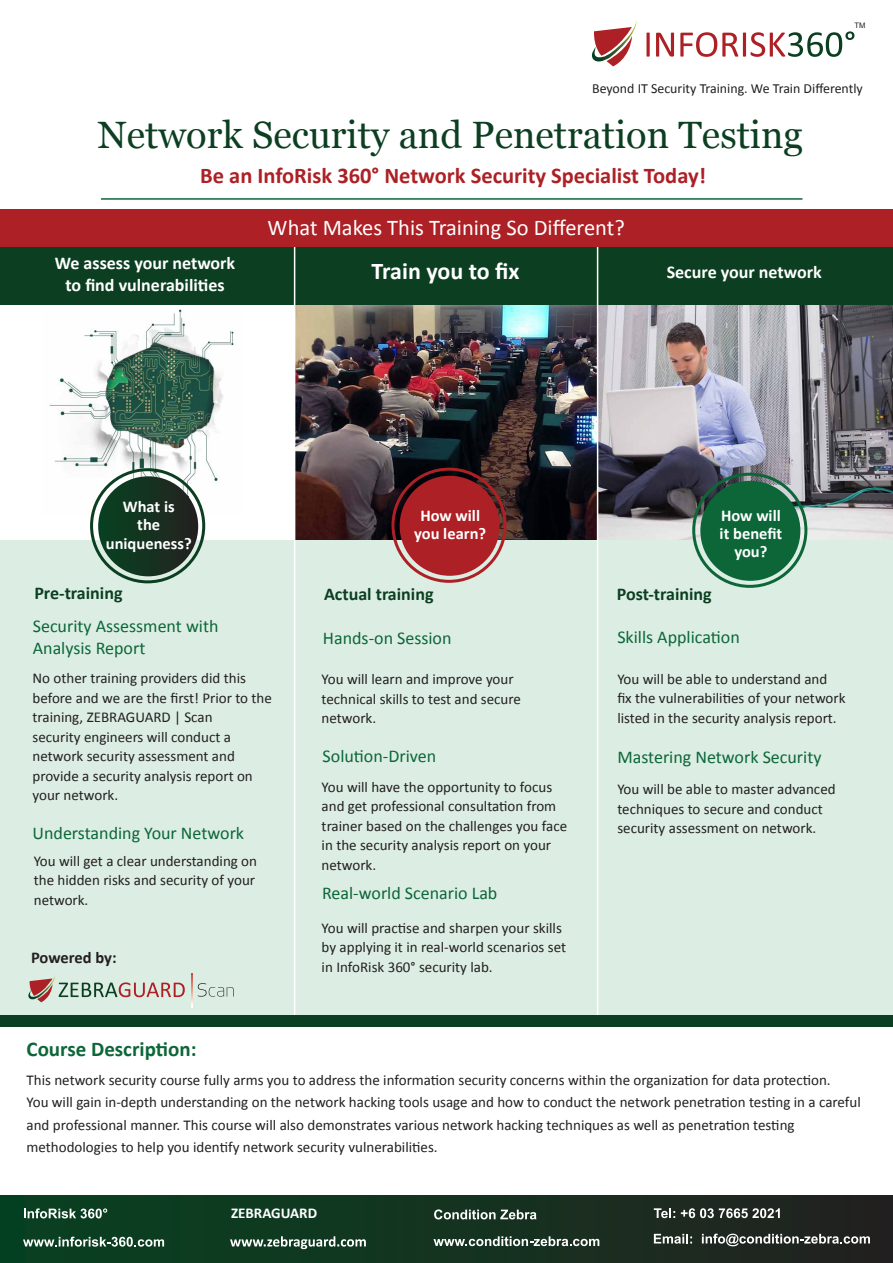
<style>
.page{position:relative;width:893px;height:1263px;background:#fff}
.page>*{position:absolute;margin:0;border:0;box-sizing:border-box;transform-origin:0 0}
.t1{font:38.1px "Georgia";color:#0c3f21}
.t2{font:700 24px "Calibri";letter-spacing:-.01em;color:#fff}
.t3{font:700 22.5px "Calibri";color:#ad2025}
.t4{font:22.5px "Calibri";color:#fff}
.t5{font:700 21px "Calibri";color:#0c6638}
.t6{font:18px/21.6px "Calibri";color:#0c6638}
.t7{font:700 18px/21.6px "Calibri";color:#fff;text-align:center}
.t8{font:700 18px "Calibri";color:#0c3f21}
.t9{font:700 16.5px/18.3px "Calibri";color:#fff;text-align:center}
.t10{font:700 16.5px "Calibri";letter-spacing:-.005em;color:#231f20}
.t11{font:15px/19.5px "Calibri";color:#231f20}
.t12{font:700 15px "Calibri";color:#fff}
.t13{font:13.95px "Calibri";color:#231f20}
.t14{font:7.5px "Arial";color:#211e1e}
</style>
<div class="page">
<img style="left:598px;top:305px;width:295px;height:236px">
<img style="left:49px;top:309px;width:185px;height:205px">
<img style="left:295px;top:305px;width:302px;height:236px">
<div style="left:0;top:541px;width:893px;height:476px;background:#dceee3"></div>
<hr style="left:294px;top:541px;width:1px;height:477px;background:#fff">
<hr style="left:597px;top:540px;width:1px;height:479px;background:#fff">
<svg style="left:592px;top:20px;width:45px;height:46px"></svg>
<svg style="left:646px;top:33px;width:4px;height:24px"></svg>
<svg style="left:656px;top:33px;width:18px;height:24px"></svg>
<svg style="left:680px;top:31px;width:174px;height:26px"></svg>
<div style="left:0;top:246px;width:893px;height:59px;background:#0c3f21"></div>
<hr style="left:294px;top:236px;width:1px;height:305px;background:#fff">
<hr style="left:597px;top:234px;width:1px;height:307px;background:#fff">
<div style="left:0;top:1196px;width:893px;height:67px;background:linear-gradient(to right,#074321,#23221f)"></div>
<svg style="left:24px;top:1208px;width:83px;height:10px"></svg>
<svg style="left:23px;top:1237px;width:141px;height:10px"></svg>
<svg style="left:654px;top:1234px;width:38px;height:9px"></svg>
<svg style="left:702px;top:1234px;width:168px;height:12px"></svg>
<svg style="left:434px;top:1209px;width:102px;height:10px"></svg>
<svg style="left:433px;top:1236px;width:166px;height:10px"></svg>
<svg style="left:654px;top:1208px;width:21px;height:10px"></svg>
<svg style="left:681px;top:1208px;width:99px;height:10px"></svg>
<svg style="left:230px;top:1236px;width:136px;height:13px;background:#567362"></svg>
<div style="left:0;top:1016px;width:893px;height:11px;background:#0c3f21"></div>
<div style="left:0;top:210px;width:893px;height:37px;background:#ad2025"></div>
<hr style="left:101px;top:198px;width:701px;height:2px;background:#0c6638">
<div style="left:400px;top:476px;width:100px;height:100px;background:#ad2025;border-radius:50%"></div>
<div style="left:391px;top:468px;width:116px;height:115px;border:3px solid #ad2025;border-radius:50%"></div>
<div style="left:700px;top:481px;width:100px;height:100px;background:#0c6638;border-radius:50%"></div>
<div style="left:692px;top:473px;width:115px;height:115px;border:3px solid #0c6638;border-radius:50%"></div>
<div style="left:98px;top:476px;width:100px;height:100px;background:linear-gradient(to right,#0b4524,#23211f);border-radius:50px"></div>
<div style="left:90px;top:468px;width:115px;height:115px;border:3px solid #0c3f21;border-radius:50%"></div>
<svg style="left:198px;top:983px;width:36px;height:14px"></svg>
<svg style="left:192px;top:973px;width:1px;height:34px"></svg>
<svg style="left:28px;top:974px;width:157px;height:28px"></svg>
<p class="t14" style="left:854px;top:20px;width:12px">TM</p>
<p class="t13" style="left:592px;top:79px;width:272px">Beyond IT Security Training. We Train Differently</p>
<h1 class="t1" style="left:98px;top:112px;width:707px">Network Security and Penetration Testing</h1>
<h3 class="t3" style="left:200px;top:161px;width:507px">Be an InfoRisk 360° Network Security Specialist Today!</h3>
<h3 class="t4" style="left:268px;top:213px;width:359px">What Makes This Training So Different?</h3>
<p class="t7" style="left:55px;top:252px;width:182px">We assess your network to find vulnerabilities</p>
<h2 class="t2" style="left:372px;top:255px;width:149px">Train you to fix</h2>
<p class="t7" style="left:667px;top:261px;width:157px">Secure your network</p>
<p class="t9" style="left:106px;top:497px;width:87px">What is<br>the uniqueness?</p>
<p class="t9" style="left:414px;top:506px;width:73px">How will you learn?</p>
<p class="t9" style="left:720px;top:506px;width:64px">How will it benefit you?</p>
<p class="t8" style="left:34px;top:582px;width:90px">Pre-training</p>
<p class="t8" style="left:324px;top:582px;width:111px">Actual training</p>
<p class="t8" style="left:617px;top:583px;width:97px">Post-training</p>
<p class="t6" style="left:33px;top:615px;width:187px">Security Assessment with<br>Analysis Report</p>
<p class="t6" style="left:323px;top:627px;width:130px">Hands-on Session</p>
<p class="t6" style="left:617px;top:626px;width:124px">Skills Application</p>
<p class="t11" style="left:33px;top:668px;width:241px">No other training providers did this before and we are the first! Prior to the training, ZEBRAGUARD | Scan<br>security engineers will conduct a network security assessment and provide a security analysis report on your network.</p>
<p class="t11" style="left:322px;top:669px;width:201px">You will learn and improve your technical skills to test and secure network.</p>
<p class="t6" style="left:323px;top:745px;width:115px">Solution-Driven</p>
<p class="t11" style="left:322px;top:777px;width:247px">You will have the opportunity to focus and get professional consultation from trainer based on the challenges you face in the security analysis report on your network.</p>
<p class="t6" style="left:322px;top:882px;width:177px">Real-world Scenario Lab</p>
<p class="t11" style="left:322px;top:918px;width:246px">You will practise and sharpen your skills by applying it in real-world scenarios set in InfoRisk 360° security lab.</p>
<p class="t6" style="left:33px;top:822px;width:213px">Understanding Your Network</p>
<p class="t11" style="left:34px;top:851px;width:225px">You will get a clear understanding on the hidden risks and security of your network.</p>
<p class="t10" style="left:31px;top:946px;width:87px">Powered by:</p>
<h3 class="t5" style="left:27px;top:1035px;width:172px">Course Description:</h3>
<p class="t11" style="left:617px;top:669px;width:230px">You will be able to understand and fix the vulnerabilities of your network listed in the security analysis report.</p>
<p class="t6" style="left:617px;top:746px;width:206px">Mastering Network Security</p>
<p class="t11" style="left:617px;top:780px;width:220px">You will be able to master advanced techniques to secure and conduct security assessment on network.</p>
<p class="t11" style="left:27px;top:1068px;width:836px;line-height:22.5px">This network security course fully arms you to address the information security concerns within the organization for data protection.<br>You will gain in-depth understanding on the network hacking tools usage and how to conduct the network penetration testing in a careful and professional manner. This course will also demonstrates various network hacking techniques as well as penetration testing methodologies to help you identify network security vulnerabilities.</p>
<p class="t12" style="left:231px;top:1203px;width:88px">ZEBRAGUARD</p>
</div>
